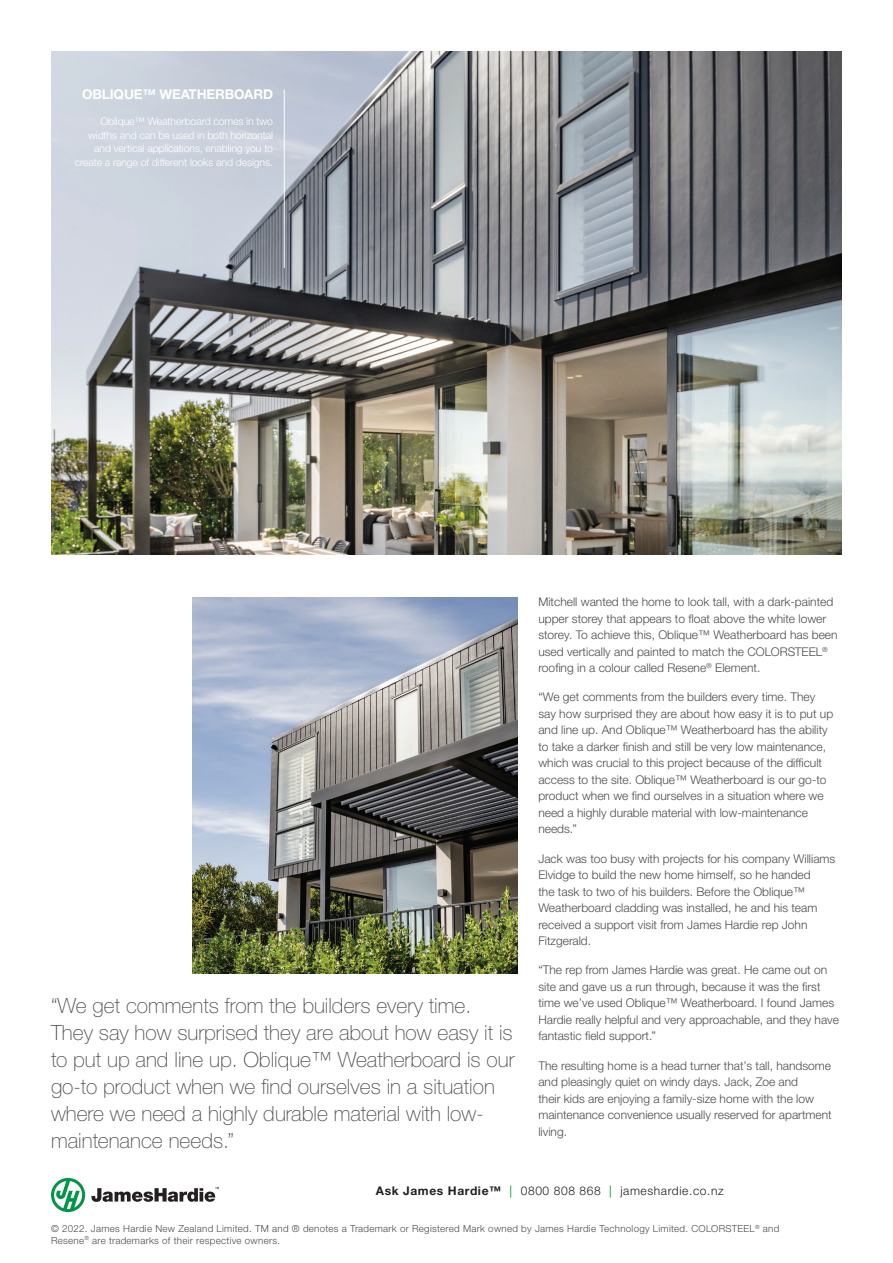
<style>
.page{position:relative;width:893px;height:1263px;background:#fff}
.page>*{position:absolute;margin:0;border:0;box-sizing:border-box;transform-origin:0 0}
.t1{font:100 21px/27px "Helvetica Neue LTW1 G";color:#4b4c4d}
.t2{font:700 13.5px "Helvetica Neue LTW1 G";letter-spacing:-.01em;color:#fff}
.t3{font:300 12px/16.5px "Helvetica Neue LTW1 G";color:#4b4c4d}
.t4{font:300 12px "Helvetica Neue LTW1 G";letter-spacing:.05em;color:#231f20}
.t5{font:300 10.5px/13.5px "Helvetica Neue LTW1 G";letter-spacing:-.01em;color:#fff;text-align:right}
.t6{font:300 9.75px/11.7px "Helvetica Neue LTW1 G";letter-spacing:.03em;color:#4b4c4d}
.s1{font-weight:700}
.s2{font-weight:400;color:#009547}
</style>
<div class="page">
<svg style="left:51px;top:1178px;width:34px;height:34px"></svg>
<svg style="left:91px;top:1187px;width:128px;height:15px"></svg>
<img style="left:51px;top:51px;width:791px;height:504px">
<hr style="left:284px;top:89px;width:1px;height:179px;background:#fff">
<img style="left:192px;top:597px;width:325px;height:376px">
<p class="t2" style="left:82px;top:86px;width:192px">OBLIQUE™ WEATHERBOARD</p>
<p class="t5" style="left:75px;top:115px;width:200px">Oblique™ Weatherboard comes in two widths and can be used in both horizontal and vertical applications, enabling you to create a range of different looks and designs.</p>
<p class="t1" style="left:51px;top:992px;width:465px">“We get comments from the builders every time.<br>They say how surprised they are about how easy it is to put up and line up. Oblique™ Weatherboard is our go-to product when we find ourselves in a situation where we need a highly durable material with low&shy;maintenance needs.”</p>
<p class="t3" style="left:538px;top:593px;width:301px">Mitchell wanted the home to look tall, with a dark-painted upper storey that appears to float above the white lower storey. To achieve this, Oblique™ Weatherboard has been used vertically and painted to match the COLORSTEEL<sup>® </sup>roofing in a colour called Resene<sup>®</sup> Element.</p>
<p class="t3" style="left:538px;top:689px;width:296px">“We get comments from the builders every time. They say how surprised they are about how easy it is to put up and line up. And Oblique™ Weatherboard has the ability to take a darker finish and still be very low maintenance, which was crucial to this project because of the difficult access to the site. Oblique™ Weatherboard is our go-to product when we find ourselves in a situation where we need a highly durable material with low-maintenance needs.”</p>
<p class="t3" style="left:538px;top:850px;width:298px">Jack was too busy with projects for his company Williams Elvidge to build the new home himself, so he handed<br>the task to two of his builders. Before the Oblique™ Weatherboard cladding was installed, he and his team received a support visit from James Hardie rep John Fitzgerald.</p>
<p class="t3" style="left:538px;top:962px;width:302px">“The rep from James Hardie was great. He came out on site and gave us a run through, because it was the first time we’ve used Oblique™ Weatherboard. I found James Hardie really helpful and very approachable, and they have fantastic field support.”</p>
<p class="t3" style="left:538px;top:1057px;width:295px">The resulting home is a head turner that’s tall, handsome and pleasingly quiet on windy days. Jack, Zoe and<br>their kids are enjoying a family-size home with the low maintenance convenience usually reserved for apartment living.</p>
<p class="t4" style="left:376px;top:1184px;width:349px"><span class="s1">Ask James Hardie™</span> <span class="s2">|</span> 0800 808 868 <span class="s2">|</span> jameshardie.co.nz</p>
<p class="t6" style="left:51px;top:1222px;width:730px">© 2022. James Hardie New Zealand Limited. TM and ® denotes a Trademark or Registered Mark owned by James Hardie Technology Limited. COLORSTEEL<sup>®</sup> and<br>Resene<sup>®</sup> are trademarks of their respective owners.</p>
</div>
